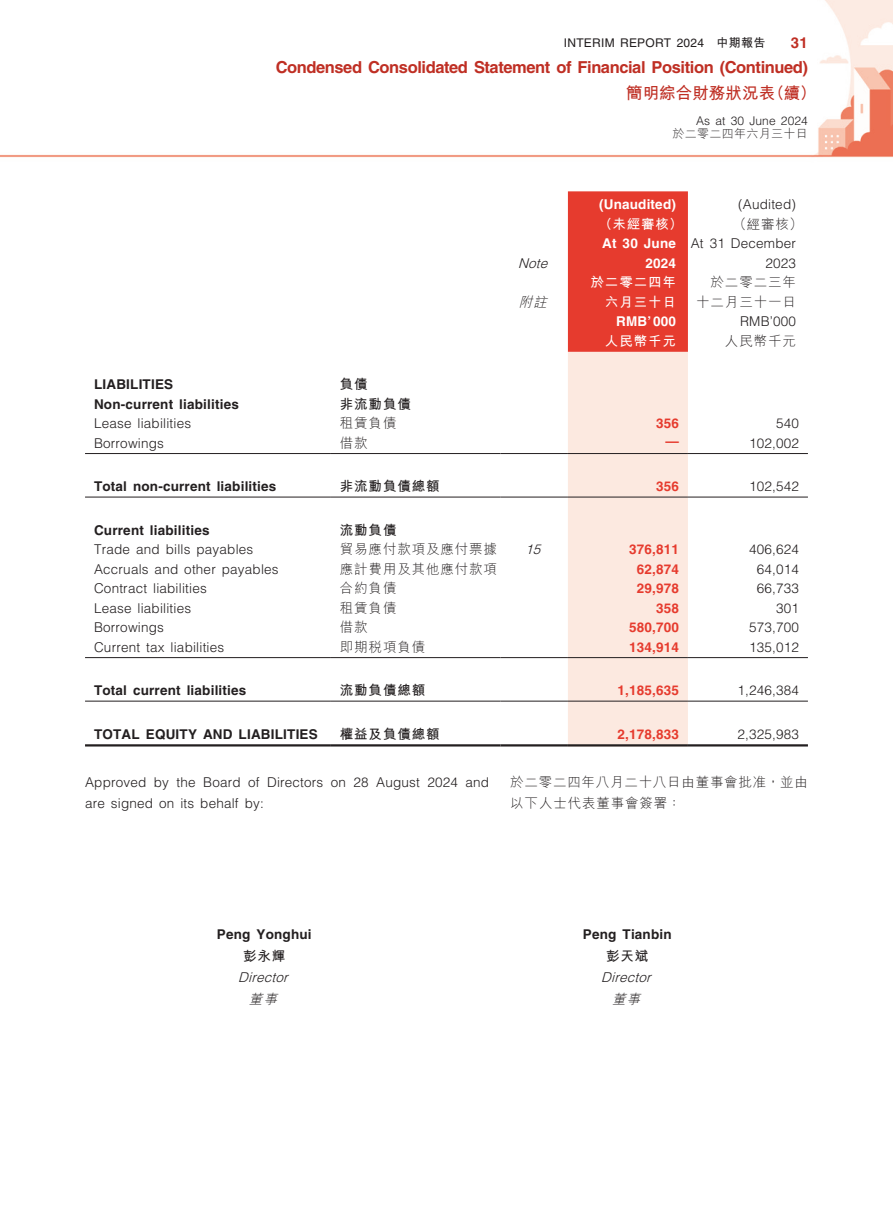
<style>
.page{position:relative;width:893px;height:1212px;background:#fff}
.page>*{position:absolute;margin:0;border:0;box-sizing:border-box;transform-origin:0 0}
.t1{font:700 16.5px "Helvetica LT Std";letter-spacing:-.025em;color:#bf2f24}
.t2{font:700 16.5px "M Hei HK";letter-spacing:.005em;color:#bf2f24}
.t3{font:700 15px "Helvetica LT Std";color:#bf2f24}
._01_Body_Text{font:300 13.5px/19.5px "Helvetica LT Std";letter-spacing:.015em;color:#231f20;text-align:right}
._15_Table_Stub{font:700 13.5px "Helvetica LT Std";letter-spacing:.015em;color:#231f20}
._15_Table_Stub-2{font:300 13.5px "Helvetica LT Std";letter-spacing:.015em;color:#231f20}
._01_Body_Text-2{font:700 13.5px "Helvetica LT Std";letter-spacing:.015em;color:#e63b2e}
._01_Body_Text-3{font:300 13.5px/21.8px "M Hei HK";letter-spacing:.065em;color:#231f20}
._15_Table_Stub-3{font:300 13.5px "M Hei HK";letter-spacing:.065em;color:#231f20}
._15_Table_Stub-4{font:700 13.5px "M Hei HK";letter-spacing:.065em;color:#231f20}
._01_Body_Text-4{font:700 13.5px/19.5px "Helvetica LT Std";letter-spacing:.015em;color:#fff;text-align:right}
._01_Body_Text-5{font:700 13.5px/19.5px "M Hei HK";letter-spacing:.065em;color:#fff;text-align:right}
._01_Body_Text-6{font:italic 300 13.5px "Helvetica LT Std";color:#231f20}
._01_Body_Text-7{font:700 13.5px "Helvetica LT Std";letter-spacing:.015em;color:#231f20}
._15_Table_Stub-5{font:italic 300 13.5px "Helvetica LT Std";color:#231f20}
._01_Body_Text-8{font:italic 300 13.5px "M Hei HK";color:#231f20}
._01_Body_Text-9{font:700 13.5px "M Hei HK";color:#231f20}
._15_Table_Stub-6{font:italic 300 13.5px "M Hei HK";color:#231f20}
.t4{font:12px "Helvetica LT Std";letter-spacing:.02em;color:#231f20}
.t5{font:300 12px "Helvetica LT Std";letter-spacing:.01em;color:#231f20}
.t6{font:300 12px "M Hei HK";letter-spacing:.03em;color:#231f20}
.s1{font-family:"M Hei HK";font-weight:700}
</style>
<div class="page">
<img style="left:1px;top:0;width:892px;height:747px">
<div style="left:568px;top:191px;width:120px;height:161px;background:#e63b2e"></div>
<div style="left:568px;top:352px;width:120px;height:392px;background:#fce9e0"></div>
<hr style="left:85px;top:453px;width:246px;height:1px;background:#231f20">
<hr style="left:331px;top:453px;width:169px;height:1px;background:#231f20">
<hr style="left:500px;top:453px;width:68px;height:1px;background:#231f20">
<hr style="left:568px;top:453px;width:120px;height:1px;background:#231f20">
<hr style="left:688px;top:453px;width:120px;height:1px;background:#231f20">
<hr style="left:85px;top:497px;width:246px;height:1px;background:#231f20">
<hr style="left:331px;top:497px;width:169px;height:1px;background:#231f20">
<hr style="left:500px;top:497px;width:68px;height:1px;background:#231f20">
<hr style="left:568px;top:497px;width:120px;height:1px;background:#231f20">
<hr style="left:688px;top:497px;width:120px;height:1px;background:#231f20">
<hr style="left:85px;top:657px;width:246px;height:1px;background:#231f20">
<hr style="left:331px;top:657px;width:169px;height:1px;background:#231f20">
<hr style="left:500px;top:657px;width:68px;height:1px;background:#231f20">
<hr style="left:568px;top:657px;width:120px;height:1px;background:#231f20">
<hr style="left:688px;top:657px;width:120px;height:1px;background:#231f20">
<hr style="left:85px;top:701px;width:246px;height:1px;background:#231f20">
<hr style="left:331px;top:701px;width:169px;height:1px;background:#231f20">
<hr style="left:500px;top:701px;width:68px;height:1px;background:#231f20">
<hr style="left:568px;top:701px;width:120px;height:1px;background:#231f20">
<hr style="left:688px;top:701px;width:120px;height:1px;background:#231f20">
<hr style="left:85px;top:744px;width:246px;height:2px;background:#231f20">
<hr style="left:331px;top:744px;width:169px;height:2px;background:#231f20">
<hr style="left:500px;top:744px;width:68px;height:2px;background:#231f20">
<hr style="left:568px;top:744px;width:120px;height:2px;background:#231f20">
<hr style="left:688px;top:744px;width:120px;height:2px;background:#231f20">
<p class="t4" style="left:564px;top:36px;width:203px">INTERIM REPORT 2024 <span class="s1">中期報告</span></p>
<p class="t3" style="left:791px;top:34px;width:19px">31</p>
<p class="t1" style="left:276px;top:57px;width:534px">Condensed Consolidated Statement of Financial Position (Continued)</p>
<p class="t2" style="left:626px;top:81px;width:192px">簡明綜合財務狀況表（續）</p>
<p class="t5" style="left:696px;top:113px;width:113px">As at 30 June 2024</p>
<p class="t6" style="left:672px;top:125px;width:137px">於二零二四年六月三十日</p>
<p class="_01_Body_Text-6" style="left:518px;top:254px;width:35px">Note</p>
<p class="_01_Body_Text-8" style="left:519px;top:292px;width:34px">附註</p>
<p class="_01_Body_Text-4" style="left:599px;top:194px;width:78px">(Unaudited)</p>
<p class="_01_Body_Text" style="left:738px;top:194px;width:59px">(Audited)</p>
<p class="_01_Body_Text-5" style="left:599px;top:213px;width:85px">（未經審核）</p>
<p class="_01_Body_Text-3" style="left:733px;top:212px;width:71px">（經審核）</p>
<p class="_01_Body_Text-4" style="left:602px;top:233px;width:75px">At 30 June<br>2024</p>
<p class="_01_Body_Text" style="left:691px;top:233px;width:107px">At 31 December<br>2023</p>
<p class="_01_Body_Text-5" style="left:591px;top:271px;width:87px">於二零二四年六月三十日</p>
<p class="_01_Body_Text-3" style="left:696px;top:272px;width:101px;line-height:19.5px;text-align:right">於二零二三年十二月三十一日</p>
<p class="_01_Body_Text-4" style="left:616px;top:311px;width:61px">RMB’000</p>
<p class="_01_Body_Text" style="left:740px;top:311px;width:57px">RMB’000</p>
<p class="_01_Body_Text-5" style="left:605px;top:330px;width:72px">人民幣千元</p>
<p class="_01_Body_Text-3" style="left:725px;top:329px;width:72px">人民幣千元</p>
<p class="_15_Table_Stub" style="left:94px;top:376px;width:81px">LIABILITIES</p>
<p class="_15_Table_Stub-4" style="left:340px;top:374px;width:29px">負債</p>
<p class="_15_Table_Stub" style="left:94px;top:396px;width:146px">Non-current liabilities</p>
<p class="_15_Table_Stub-4" style="left:340px;top:394px;width:72px">非流動負債</p>
<p class="_15_Table_Stub-2" style="left:94px;top:415px;width:99px">Lease liabilities</p>
<p class="_15_Table_Stub-3" style="left:340px;top:414px;width:58px">租賃負債</p>
<p class="_01_Body_Text-2" style="left:656px;top:415px;width:24px">356</p>
<p class="_01_Body_Text" style="left:776px;top:413px;width:24px">540</p>
<p class="_15_Table_Stub-2" style="left:94px;top:434px;width:71px">Borrowings</p>
<p class="_15_Table_Stub-3" style="left:340px;top:433px;width:29px">借款</p>
<p class="_01_Body_Text-2" style="left:665px;top:433px;width:15px">—</p>
<p class="_01_Body_Text" style="left:749px;top:433px;width:51px">102,002</p>
<p class="_15_Table_Stub" style="left:94px;top:478px;width:184px">Total non-current liabilities</p>
<p class="_15_Table_Stub-4" style="left:340px;top:476px;width:101px">非流動負債總額</p>
<p class="_01_Body_Text-2" style="left:656px;top:478px;width:24px">356</p>
<p class="_01_Body_Text" style="left:749px;top:476px;width:51px">102,542</p>
<p class="_15_Table_Stub" style="left:94px;top:522px;width:117px">Current liabilities</p>
<p class="_15_Table_Stub-4" style="left:340px;top:520px;width:58px">流動負債</p>
<p class="_15_Table_Stub-2" style="left:94px;top:541px;width:161px">Trade and bills payables</p>
<p class="_15_Table_Stub-3" style="left:340px;top:540px;width:159px">貿易應付款項及應付票據</p>
<p class="_01_Body_Text-6" style="left:525px;top:541px;width:21px">15</p>
<p class="_01_Body_Text-2" style="left:629px;top:541px;width:51px">376,811</p>
<p class="_01_Body_Text" style="left:749px;top:539px;width:51px">406,624</p>
<p class="_15_Table_Stub-2" style="left:94px;top:560px;width:186px">Accruals and other payables</p>
<p class="_15_Table_Stub-3" style="left:340px;top:559px;width:159px">應計費用及其他應付款項</p>
<p class="_01_Body_Text-2" style="left:637px;top:561px;width:44px">62,874</p>
<p class="_01_Body_Text" style="left:757px;top:559px;width:44px">64,014</p>
<p class="_15_Table_Stub-2" style="left:94px;top:580px;width:114px">Contract liabilities</p>
<p class="_15_Table_Stub-3" style="left:340px;top:579px;width:58px">合約負債</p>
<p class="_01_Body_Text-2" style="left:637px;top:580px;width:44px">29,978</p>
<p class="_01_Body_Text" style="left:757px;top:578px;width:44px">66,733</p>
<p class="_15_Table_Stub-2" style="left:94px;top:599px;width:99px">Lease liabilities</p>
<p class="_15_Table_Stub-3" style="left:340px;top:598px;width:58px">租賃負債</p>
<p class="_01_Body_Text-2" style="left:656px;top:600px;width:24px">358</p>
<p class="_01_Body_Text" style="left:776px;top:598px;width:24px">301</p>
<p class="_15_Table_Stub-2" style="left:94px;top:619px;width:71px">Borrowings</p>
<p class="_15_Table_Stub-3" style="left:340px;top:618px;width:29px">借款</p>
<p class="_01_Body_Text-2" style="left:629px;top:619px;width:51px">580,700</p>
<p class="_01_Body_Text" style="left:749px;top:617px;width:51px">573,700</p>
<p class="_15_Table_Stub-2" style="left:94px;top:638px;width:132px">Current tax liabilities</p>
<p class="_15_Table_Stub-3" style="left:340px;top:637px;width:87px">即期稅項負債</p>
<p class="_01_Body_Text-2" style="left:629px;top:639px;width:51px">134,914</p>
<p class="_01_Body_Text" style="left:749px;top:637px;width:51px">135,012</p>
<p class="_15_Table_Stub" style="left:94px;top:682px;width:154px">Total current liabilities</p>
<p class="_15_Table_Stub-4" style="left:340px;top:680px;width:87px">流動負債總額</p>
<p class="_01_Body_Text-2" style="left:617px;top:682px;width:63px">1,185,635</p>
<p class="_01_Body_Text" style="left:737px;top:680px;width:63px">1,246,384</p>
<p class="_15_Table_Stub" style="left:94px;top:726px;width:225px">TOTAL EQUITY AND LIABILITIES</p>
<p class="_15_Table_Stub-4" style="left:340px;top:724px;width:101px">權益及負債總額</p>
<p class="_01_Body_Text-2" style="left:617px;top:726px;width:63px">2,178,833</p>
<p class="_01_Body_Text" style="left:737px;top:724px;width:63px">2,325,983</p>
<p class="_01_Body_Text" style="left:85px;top:771px;width:406px;line-height:21.8px;text-align:left">Approved by the Board of Directors on 28 August 2024 and are signed on its behalf by:</p>
<p class="_01_Body_Text-3" style="left:510px;top:770px;width:299px">於二零二四年八月二十八日由董事會批准，並由以下人士代表董事會簽署：</p>
<p class="_15_Table_Stub" style="left:217px;top:926px;width:96px">Peng Yonghui</p>
<p class="_01_Body_Text-7" style="left:583px;top:926px;width:90px">Peng Tianbin</p>
<p class="_15_Table_Stub-4" style="left:243px;top:946px;width:44px">彭永輝</p>
<p class="_01_Body_Text-9" style="left:606px;top:946px;width:44px">彭天斌</p>
<p class="_15_Table_Stub-5" style="left:238px;top:969px;width:55px">Director</p>
<p class="_01_Body_Text-6" style="left:601px;top:969px;width:55px">Director</p>
<p class="_15_Table_Stub-6" style="left:249px;top:990px;width:34px">董事</p>
<p class="_01_Body_Text-8" style="left:612px;top:990px;width:34px">董事</p>
</div>
